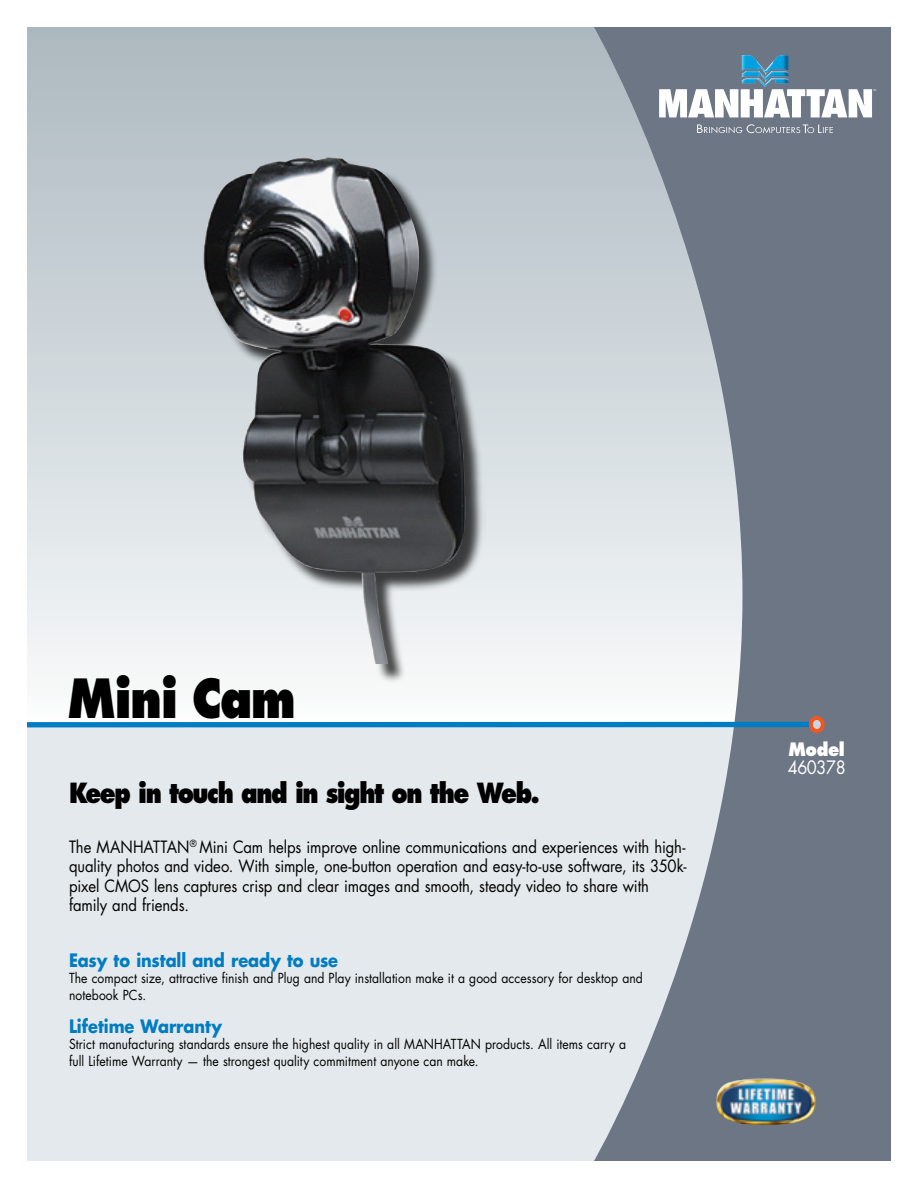
<style>
.page{position:relative;width:918px;height:1188px;background:#fff}
.page>*{position:absolute;margin:0;border:0;box-sizing:border-box;transform-origin:0 0}
.t1{font:800 52.5px "Futura Std";letter-spacing:-.03em;color:#000;scale:.85 1}
.t2{font:800 27px "Futura Std";letter-spacing:-.06em;color:#000;scale:.85 1}
.t3{font:700 18px "Futura Std";letter-spacing:-.005em;color:#007cc2;scale:.9 1}
.t4{font:18px "Futura Std";letter-spacing:-.025em;color:#fff;scale:.9 1}
.t5{font:800 18px "Futura Std";letter-spacing:-.025em;color:#fff;scale:.9 1}
.t6{font:16.5px/19.5px "Futura Std";letter-spacing:-.005em;color:#000;scale:.9 1}
.t7{font:13.5px/16.5px "Futura Std";letter-spacing:.005em;color:#000;scale:.9 1}
</style>
<div class="page">
<div style="left:27px;top:27px;width:733px;height:695px;background:linear-gradient(to bottom,#abb7bf,#f9fbfc)"></div>
<div style="left:27px;top:727px;width:729px;height:434px;background:#e3e9ec"></div>
<svg style="left:594px;top:27px;width:297px;height:1134px;fill:#6d7685"></svg>
<div style="left:27px;top:722px;width:785px;height:5px;background:#007cc2"></div>
<div style="left:811px;top:718px;width:12px;height:13px;background:#ccd5db;border-radius:50%"></div>
<div style="left:809px;top:716px;width:16px;height:17px;border:4px solid #f15722;border-radius:50%"></div>
<img style="left:716px;top:1078px;width:100px;height:47px">
<svg style="left:659px;top:89px;width:217px;height:28px"></svg>
<img style="left:742px;top:78px;width:47px;height:9px">
<svg style="left:697px;top:124px;width:136px;height:9px"></svg>
<div style="left:204px;top:158px;width:282px;height:525px;background:#000;opacity:.75"></div>
<img style="left:199px;top:156px;width:398px;height:507px">
<h1 class="t1" style="left:68px;top:665px;width:270px">Mini Cam</h1>
<h2 class="t2" style="left:69px;top:776px;width:556px">Keep in touch and in sight on the Web.</h2>
<p class="t6" style="left:69px;top:837px;width:688px">The MANHATTAN<sup>®</sup> Mini Cam helps improve online communications and experiences with high&shy;quality photos and video. With simple, one-button operation and easy-to-use software, its 350k&shy;pixel CMOS lens captures crisp and clear images and smooth, steady video to share with family and friends.</p>
<h3 class="t3" style="left:69px;top:948px;width:301px">Easy to install and ready to use</h3>
<p class="t7" style="left:69px;top:970px;width:639px">The compact size, attractive finish and Plug and Play installation make it a good accessory for desktop and notebook PCs.</p>
<h3 class="t3" style="left:69px;top:1014px;width:172px">Lifetime Warranty</h3>
<p class="t7" style="left:69px;top:1036px;width:620px">Strict manufacturing standards ensure the highest quality in all MANHATTAN products. All items carry a full Lifetime Warranty — the strongest quality commitment anyone can make.</p>
<h3 class="t5" style="left:788px;top:738px;width:64px">Model</h3>
<h3 class="t4" style="left:788px;top:756px;width:66px">460378</h3>
</div>
